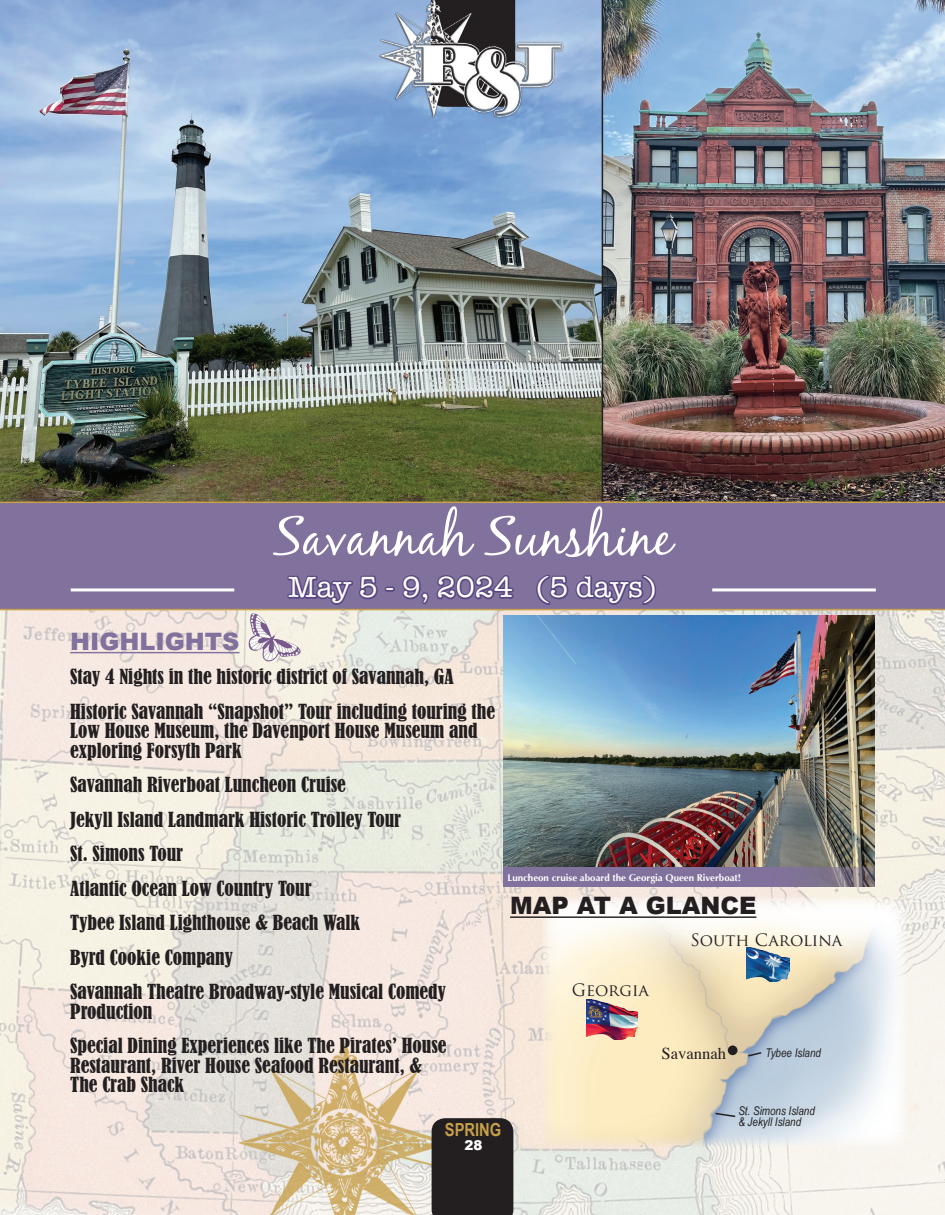
<style>
.page{position:relative;width:945px;height:1215px;background:#fff}
.page>*{position:absolute;margin:0;border:0;box-sizing:border-box;transform-origin:0 0}
.t1{font:54px "Black Jack";color:#fff}
.t2{font:30px "American Typewriter";color:#fff}
.t3{font:900 24px "Arial";color:#231f20}
.t4{font:900 24px "Arial";color:#81719d}
.t5{font:condensed 19.5px/19.5px "Bernard";color:#231f20}
.t6{font:700 18px "Arial Narrow";color:#c6a04a}
.t7{font:16.65px "Trajan Pro";color:#231f20}
.t8{font:16.65px "Times";color:#231f20}
.t9{font:900 13.5px "Arial";color:#fff}
.t10{font:italic 12px/11.1px "Arial Narrow";color:#231f20}
.t11{font:700 9.75px "Optima";color:#fff}
</style>
<div class="page">
<img style="left:0;top:610px;width:945px;height:605px">
<img style="left:0;top:0;width:602px;height:502px">
<img style="left:602px;top:0;width:343px;height:502px">
<img style="left:542px;top:897px;width:365px;height:250px">
<div style="left:728px;top:1045px;width:9px;height:10px;background:#231f20;border-radius:50%"></div>
<img style="left:587px;top:999px;width:50px;height:41px">
<img style="left:747px;top:948px;width:42px;height:34px">
<hr style="left:510px;top:916px;width:246px;height:2px;background:#231f20">
<div style="left:0;top:502px;width:945px;height:108px;background:#81719d"></div>
<svg style="left:285px;top:500px;width:95px;height:532px"></svg>
<div style="left:385px;top:587px;width:10px;height:5px;border:3px solid #594781"></div>
<svg style="left:400px;top:573px;width:115px;height:33px"></svg>
<svg style="left:535px;top:500px;width:123px;height:116px"></svg>
<hr style="left:712px;top:588px;width:164px;height:3px;background:#fff">
<hr style="left:71px;top:588px;width:163px;height:3px;background:#fff">
<img style="left:248px;top:609px;width:58px;height:53px">
<svg style="left:746px;top:1050px;width:75px;height:10px"></svg>
<svg style="left:714px;top:1112px;width:23px;height:6px"></svg>
<img style="left:504px;top:616px;width:371px;height:252px">
<svg style="left:504px;top:868px;width:371px;height:19px;fill:#81719d"></svg>
<img style="left:219px;top:1032px;width:246px;height:183px">
<img style="left:361px;top:0;width:203px;height:138px">
<div style="left:432px;top:1118px;width:81px;height:97px;background:#231f20"></div>
<hr style="left:70px;top:652px;width:170px;height:1px;background:#81719d">
<p class="t1" style="left:273px;top:504px;width:401px">Savannah Sunshine</p>
<p class="t2" style="left:288px;top:564px;width:370px">May 5 - 9, 2024 (5 days)</p>
<p class="t4" style="left:70px;top:624px;width:171px">HIGHLIGHTS</p>
<p class="t5" style="left:70px;top:667px;width:385px">Stay 4 Nights in the historic district of Savannah, GA</p>
<p class="t5" style="left:70px;top:702px;width:426px">Historic Savannah “Snapshot” Tour including touring the<br>Low House Museum, the Davenport House Museum and exploring Forsyth Park</p>
<p class="t5" style="left:70px;top:775px;width:277px">Savannah Riverboat Luncheon Cruise</p>
<p class="t5" style="left:70px;top:810px;width:333px">Jekyll Island Landmark Historic Trolley Tour</p>
<p class="t5" style="left:70px;top:844px;width:114px">St. Simons Tour</p>
<p class="t5" style="left:70px;top:879px;width:243px">Atlantic Ocean Low Country Tour</p>
<p class="t5" style="left:70px;top:913px;width:292px">Tybee Island Lighthouse &amp; Beach Walk</p>
<p class="t5" style="left:70px;top:948px;width:164px">Byrd Cookie Company</p>
<p class="t5" style="left:70px;top:982px;width:377px">Savannah Theatre Broadway-style Musical Comedy</p>
<p class="t5" style="left:70px;top:1002px;width:84px">Production</p>
<p class="t5" style="left:70px;top:1036px;width:378px">Special Dining Experiences like The Pirates’ House</p>
<p class="t5" style="left:70px;top:1056px;width:353px">Restaurant, River House Seafood Restaurant, &amp;</p>
<p class="t5" style="left:70px;top:1075px;width:116px">The Crab Shack</p>
<p class="t11" style="left:508px;top:872px;width:235px">Luncheon cruise aboard the Georgia Queen Riverboat!</p>
<p class="t3" style="left:510px;top:888px;width:248px">MAP AT A GLANCE</p>
<p class="t7" style="left:572px;top:979px;width:79px">GEORGIA</p>
<p class="t7" style="left:690px;top:929px;width:153px">SOUTH CAROLINA</p>
<p class="t8" style="left:662px;top:1038px;width:66px">Savannah</p>
<p class="t10" style="left:765px;top:1047px;width:57px">Tybee Island</p>
<p class="t6" style="left:445px;top:1116px;width:58px">SPRING</p>
<p class="t9" style="left:465px;top:1136px;width:20px">28</p>
<p class="t10" style="left:738px;top:1105px;width:78px">St. Simons Island &amp; Jekyll Island</p>
</div>
